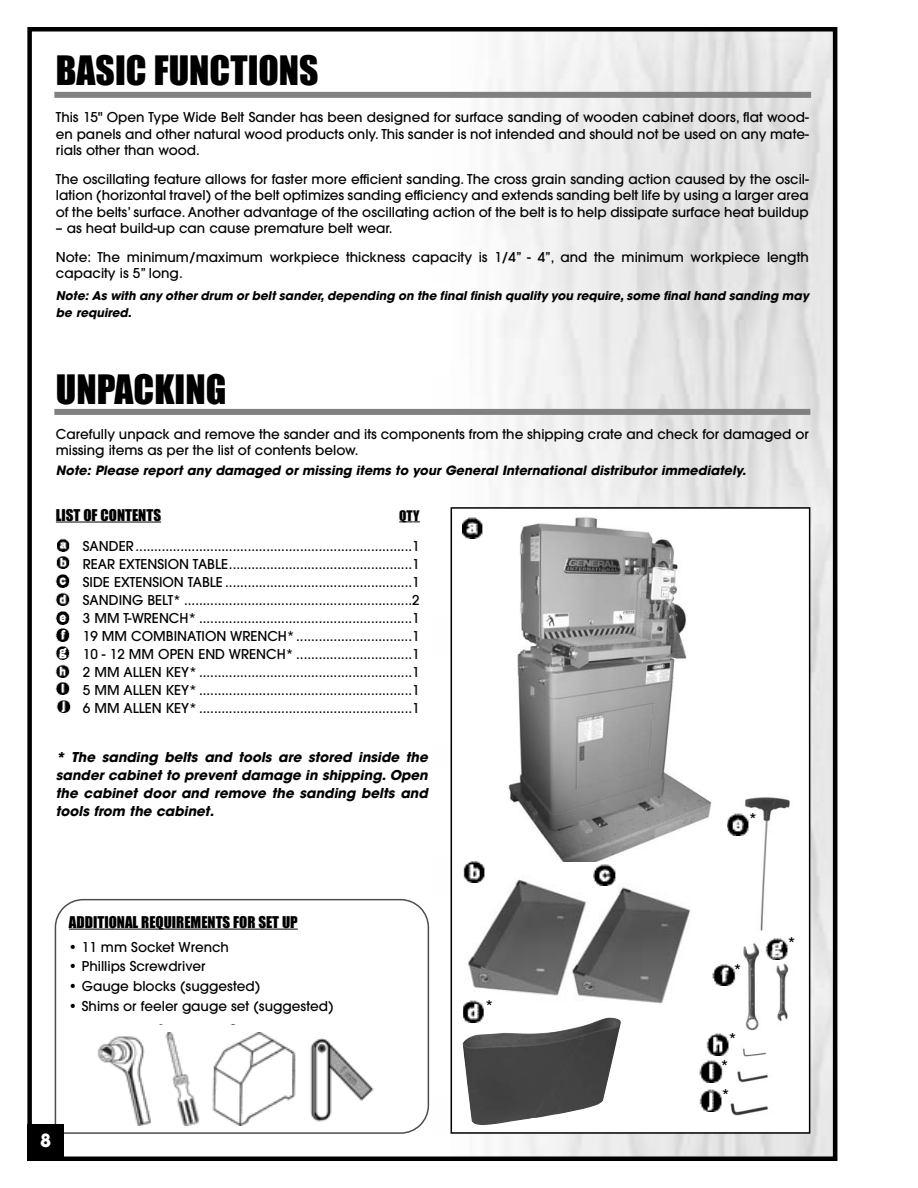
<style>
.page{position:relative;width:918px;height:1188px;background:#fff}
.page>*{position:absolute;margin:0;border:0;box-sizing:border-box;transform-origin:0 0}
.t1{font:37.5px "Impact";color:#000}
.t2{font:18px/29px "Helvetica";color:#000}
.t3{font:700 18px "Avant Garde";color:#fff}
.t4{font:15px "Impact";color:#000}
.t5{font:500 13.5px/18px "Avant Garde";color:#000;text-align:justify}
.t6{font:italic 700 13.5px/18px "Avant Garde";color:#000;text-align:justify}
.t7{font:13.5px "Impact";color:#000}
.t8{font:italic 700 12.75px "Avant Garde";color:#000}
.t9{font:italic 700 12px/16.5px "Avant Garde";color:#000}
</style>
<div class="page">
<img style="left:354px;top:32px;width:478px;height:1124px">
<div style="left:27px;top:27px;width:810px;height:1134px;border:4px solid #000"></div>
<div style="left:54px;top:409px;width:756px;height:6px;background:#808080"></div>
<div style="left:452px;top:509px;width:357px;height:623px;background:#fff"></div>
<div style="left:451px;top:507px;width:359px;height:627px;border:2px solid #000"></div>
<div style="left:54px;top:92px;width:757px;height:6px;background:#808080"></div>
<img style="left:508px;top:517px;width:203px;height:344px">
<img style="left:468px;top:878px;width:222px;height:126px">
<img style="left:714px;top:797px;width:76px;height:319px">
<img style="left:462px;top:517px;width:21px;height:22px">
<hr style="left:56px;top:522px;width:105px;height:1px;background:#000">
<svg style="left:399px;top:522px;width:21px;height:1px"></svg>
<img style="left:56px;top:701px;width:15px;height:12px">
<img style="left:56px;top:683px;width:14px;height:12px">
<img style="left:56px;top:665px;width:14px;height:13px">
<img style="left:56px;top:647px;width:14px;height:12px">
<img style="left:56px;top:629px;width:14px;height:12px">
<img style="left:56px;top:611px;width:14px;height:13px">
<img style="left:56px;top:593px;width:14px;height:13px">
<img style="left:56px;top:575px;width:14px;height:12px">
<img style="left:56px;top:557px;width:14px;height:12px">
<img style="left:57px;top:539px;width:13px;height:13px">
<img style="left:463px;top:861px;width:23px;height:21px">
<img style="left:463px;top:1017px;width:158px;height:108px">
<img style="left:463px;top:1000px;width:24px;height:22px">
<img style="left:593px;top:864px;width:24px;height:22px">
<svg style="left:55px;top:899px;width:374px;height:235px"></svg>
<div style="left:68px;top:1025px;width:343px;height:103px;background:#fff"></div>
<img style="left:97px;top:1033px;width:277px;height:93px">
<hr style="left:69px;top:929px;width:203px;height:1px;background:#000">
<svg style="left:272px;top:929px;width:26px;height:1px"></svg>
<div style="left:27px;top:1124px;width:37px;height:37px;background:#000"></div>
<img style="left:727px;top:813px;width:23px;height:22px">
<img style="left:712px;top:963px;width:23px;height:23px">
<img style="left:766px;top:936px;width:23px;height:24px">
<img style="left:707px;top:1033px;width:23px;height:22px">
<img style="left:699px;top:1060px;width:23px;height:22px">
<img style="left:700px;top:1089px;width:23px;height:22px">
<h1 class="t1" style="left:56px;top:58px;width:264px">BASIC FUNCTIONS</h1>
<p class="t5" style="left:56px;top:110px;width:755px;line-height:16.5px">This 15" Open Type Wide Belt Sander has been designed for surface sanding of wooden cabinet doors, flat wood&shy;en panels and other natural wood products only. This sander is not intended and should not be used on any mate&shy;rials other than wood.</p>
<p class="t5" style="left:56px;top:172px;width:755px;line-height:16.5px">The oscillating feature allows for faster more efficient sanding. The cross grain sanding action caused by the oscil&shy;lation (horizontal travel) of the belt optimizes sanding efficiency and extends sanding belt life by using a larger area of the belts’ surface. Another advantage of the oscillating action of the belt is to help dissipate surface heat buildup</p>
<p class="t5" style="left:56px;top:215px;width:754px;line-height:28.3px">– as heat build-up can cause premature belt wear.<br>Note: The minimum/maximum workpiece thickness capacity is 1/4” - 4”, and the minimum workpiece length</p>
<p class="t5" style="left:56px;top:266px;width:128px">capacity is 5” long.</p>
<p class="t9" style="left:56px;top:289px;width:755px">Note: As with any other drum or belt sander, depending on the final finish quality you require, some final hand sanding may be required.</p>
<h1 class="t1" style="left:56px;top:377px;width:172px">UNPACKING</h1>
<p class="t5" style="left:56px;top:427px;width:754px;line-height:16.5px">Carefully unpack and remove the sander and its components from the shipping crate and check for damaged or missing items as per the list of contents below.</p>
<p class="t8" style="left:56px;top:466px;width:694px">Note: Please report any damaged or missing items to your General International distributor immediately.</p>
<p class="t4" style="left:56px;top:510px;width:107px">LIST OF CONTENTS</p>
<p class="t7" style="left:399px;top:511px;width:22px">QTY</p>
<p class="t5" style="left:83px;top:539px;width:338px">SANDER..........................................................................1<br>REAR EXTENSION TABLE.................................................1<br>SIDE EXTENSION TABLE ..................................................1<br>SANDING BELT* .............................................................2<br>3 MM T-WRENCH* .........................................................1<br>19 MM COMBINATION WRENCH*...............................1<br>10 - 12 MM OPEN END WRENCH* ...............................1<br>2 MM ALLEN KEY* .........................................................1<br>5 MM ALLEN KEY* .........................................................1<br>6 MM ALLEN KEY* .........................................................1</p>
<p class="t6" style="left:56px;top:750px;width:376px">* The sanding belts and tools are stored inside the sander cabinet to prevent damage in shipping. Open the cabinet door and remove the sanding belts and tools from the cabinet.</p>
<p class="t4" style="left:69px;top:917px;width:230px">ADDITIONAL REQUIREMENTS FOR SET UP</p>
<p class="t5" style="left:69px;top:939px;width:162px">• 11 mm Socket Wrench</p>
<p class="t5" style="left:69px;top:958px;width:138px">• Phillips Screwdriver</p>
<p class="t5" style="left:69px;top:978px;width:193px">• Gauge blocks (suggested)</p>
<p class="t5" style="left:69px;top:998px;width:266px">• Shims or feeler gauge set (suggested)</p>
<h2 class="t3" style="left:40px;top:1134px;width:13px">8</h2>
<h2 class="t2" style="left:486px;top:994px;width:9px">*</h2>
<h2 class="t2" style="left:749px;top:807px;width:9px">*</h2>
<h2 class="t2" style="left:734px;top:957px;width:9px">*</h2>
<h2 class="t2" style="left:729px;top:1027px;width:9px">*</h2>
<h2 class="t2" style="left:721px;top:1054px;width:9px">* *</h2>
<h2 class="t2" style="left:788px;top:931px;width:9px">*</h2>
</div>
